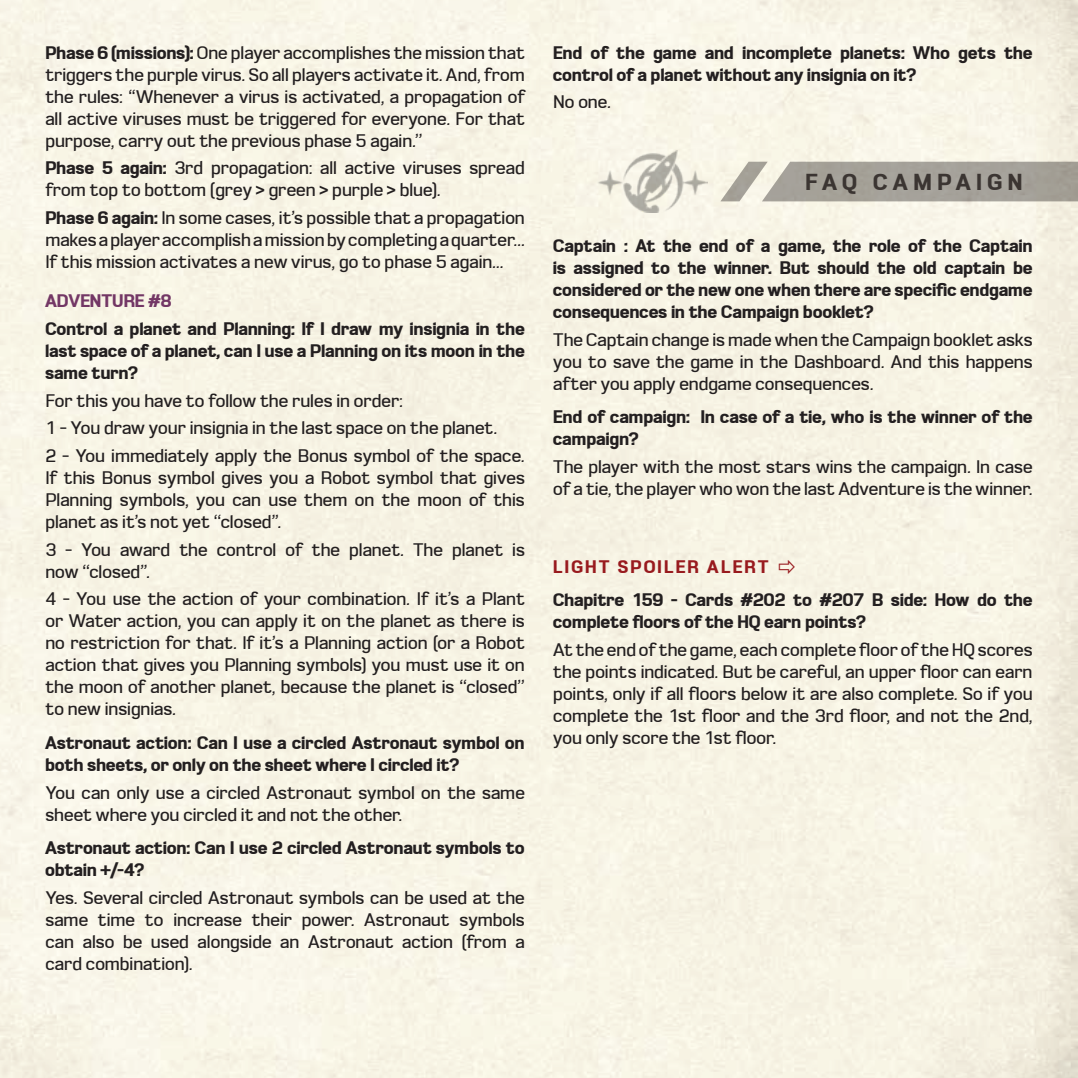
<style>
.page{position:relative;width:1078px;height:1078px;background:#fff}
.page>*{position:absolute;margin:0;border:0;box-sizing:border-box;transform-origin:0 0}
.t1{font:700 28px "LT Emphasis";letter-spacing:.19em;color:#3b3532}
.t2{font:22px/22px "LT Emphasis";color:#231f20;text-align:justify}
.t3{font:700 22px/22px "LT Emphasis";letter-spacing:.005em;color:#231f20}
.t4{font:700 22px "LT Emphasis";letter-spacing:.095em;color:#981a1e}
.t5{font:700 22px "LT Emphasis";letter-spacing:-.005em;color:#733765}
.s1{font-weight:700}
</style>
<div class="page">
<img style="left:597px;top:150px;width:110px;height:63px">
<svg style="left:720px;top:162px;width:357px;height:39px;background:#ada9a0"></svg>
<svg style="left:778px;top:559px;width:16px;height:14px"></svg>
<p class="t2" style="left:45px;top:42px;width:481px"><span class="s1">Phase 6 (missions):</span> One player accomplishes the mission that triggers the purple virus. So all players activate it. And, from the rules: ‘‘Whenever a virus is activated, a propagation of all active viruses must be triggered for everyone. For that purpose, carry out the previous phase 5 again.’’</p>
<p class="t2" style="left:45px;top:158px;width:480px"><span class="s1">Phase 5 again:</span> 3rd propagation: all active viruses spread from top to bottom (grey &gt; green &gt; purple &gt; blue).</p>
<p class="t2" style="left:45px;top:208px;width:481px"><span class="s1">Phase 6 again:</span> In some cases, it’s possible that a propagation makes a player accomplish a mission by completing a quarter… If this mission activates a new virus, go to phase 5 again…</p>
<p class="t5" style="left:45px;top:290px;width:128px">ADVENTURE #8</p>
<p class="t3" style="left:45px;top:317px;width:481px;text-align:justify">Control a planet and Planning: If I draw my insignia in the last space of a planet, can I use a Planning on its moon in the same turn?</p>
<p class="t2" style="left:45px;top:387px;width:480px;line-height:27.6px;text-align:left">For this you have to follow the rules in order:<br>1 - You draw your insignia in the last space on the planet.<br>2 - You immediately apply the Bonus symbol of the space.</p>
<p class="t2" style="left:45px;top:467px;width:481px">If this Bonus symbol gives you a Robot symbol that gives Planning symbols, you can use them on the moon of this planet as it’s not yet ‘‘closed’’.</p>
<p class="t2" style="left:45px;top:539px;width:481px">3 - You award the control of the planet. The planet is now ‘‘closed’’.</p>
<p class="t2" style="left:45px;top:589px;width:481px">4 - You use the action of your combination. If it’s a Plant or Water action, you can apply it on the planet as there is no restriction for that. If it’s a Planning action (or a Robot action that gives you Planning symbols) you must use it on the moon of another planet, because the planet is ‘‘closed’’ to new insignias.</p>
<p class="t3" style="left:45px;top:731px;width:481px">Astronaut action: Can I use a circled Astronaut symbol on both sheets, or only on the sheet where I circled it?</p>
<p class="t2" style="left:45px;top:782px;width:480px">You can only use a circled Astronaut symbol on the same sheet where you circled it and not the other.</p>
<p class="t3" style="left:45px;top:836px;width:481px">Astronaut action: Can I use 2 circled Astronaut symbols to obtain +/-4?</p>
<p class="t2" style="left:45px;top:887px;width:481px">Yes. Several circled Astronaut symbols can be used at the same time to increase their power. Astronaut symbols can also be used alongside an Astronaut action (from a card combination).</p>
<p class="t3" style="left:553px;top:41px;width:481px">End of the game and incomplete planets: Who gets the control of a planet without any insignia on it?</p>
<p class="t2" style="left:553px;top:92px;width:59px">No one.</p>
<p class="t1" style="left:805px;top:168px;width:219px">FAQ CAMPAIGN</p>
<p class="t3" style="left:553px;top:234px;width:481px;text-align:justify">Captain : At the end of a game, the role of the Captain is assigned to the winner. But should the old captain be considered or the new one when there are specific endgame consequences in the Campaign booklet?</p>
<p class="t2" style="left:553px;top:329px;width:481px">The Captain change is made when the Campaign booklet asks you to save the game in the Dashboard. And this happens after you apply endgame consequences.</p>
<p class="t3" style="left:553px;top:405px;width:481px">End of campaign: In case of a tie, who is the winner of the campaign?</p>
<p class="t2" style="left:553px;top:456px;width:481px">The player with the most stars wins the campaign. In case of a tie, the player who won the last Adventure is the winner.</p>
<p class="t4" style="left:553px;top:555px;width:217px">LIGHT SPOILER ALERT</p>
<p class="t3" style="left:553px;top:588px;width:481px">Chapitre 159 - Cards #202 to #207 B side: How do the complete floors of the HQ earn points?</p>
<p class="t2" style="left:553px;top:639px;width:481px">At the end of the game, each complete floor of the HQ scores the points indicated. But be careful, an upper floor can earn points, only if all floors below it are also complete. So if you complete the 1st floor and the 3rd floor, and not the 2nd, you only score the 1st floor.</p>
</div>
